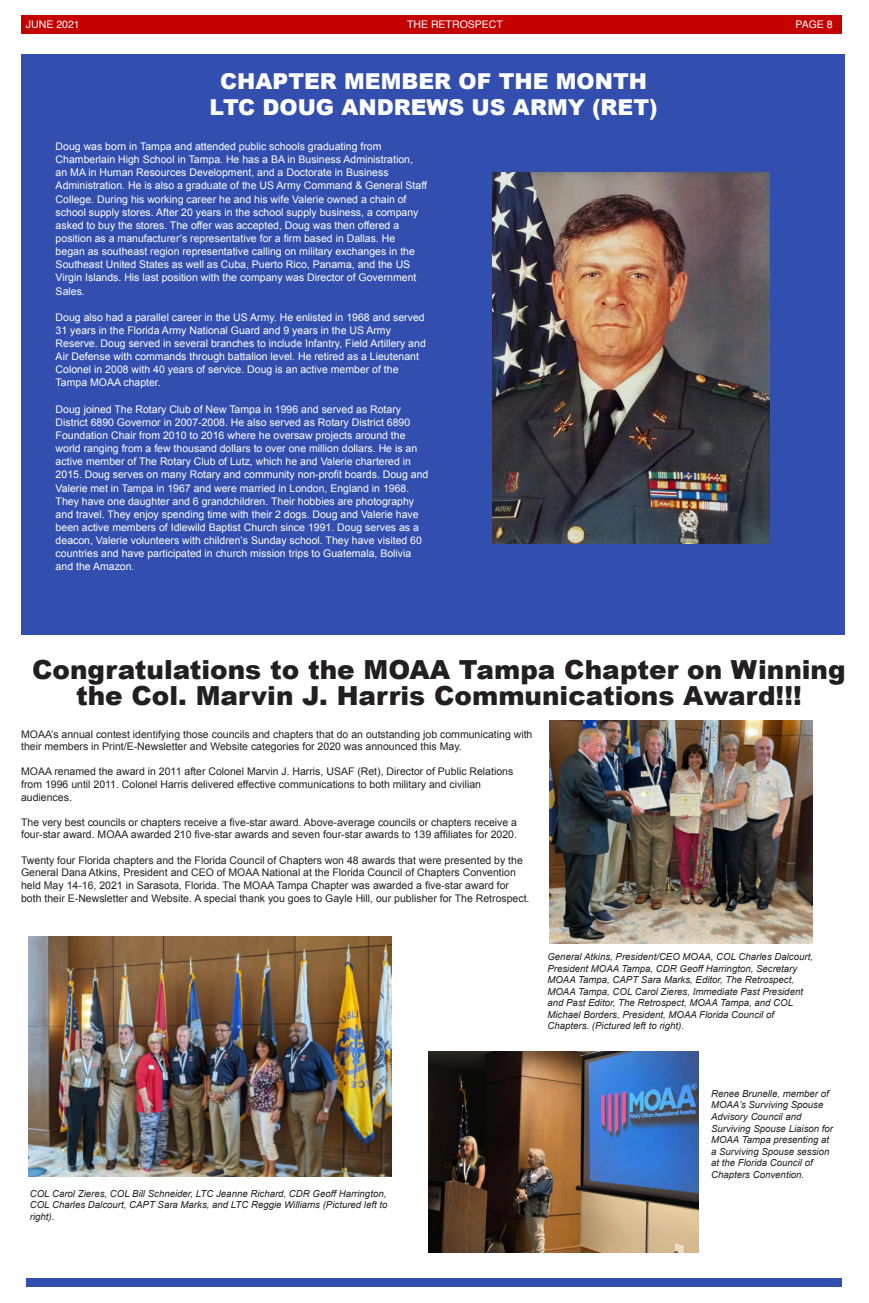
<style>
.page{position:relative;width:869px;height:1303px;background:#fff}
.page>*{position:absolute;margin:0;border:0;box-sizing:border-box;transform-origin:0 0}
.t1{font:900 26.25px/26.2px "Arial";color:#231f20;text-align:center}
.t2{font:900 21.88px "Arial";color:#fff}
.t3{font:10.5px/13.1px "Arial";color:#fff}
.t4{font:10.5px/12.6px "Arial";color:#231f20}
.t5{font:10.5px "Helvetica";color:#fff}
.t6{font:italic 9.62px/11.5px "Arial";color:#231f20}
</style>
<div class="page">
<div style="left:21px;top:15px;width:820px;height:18px;background:#c50000"></div>
<div style="left:21px;top:55px;width:822px;height:580px;background:#324fb0"></div>
<img style="left:549px;top:720px;width:262px;height:223px">
<img style="left:29px;top:936px;width:363px;height:240px">
<div style="left:27px;top:1277px;width:814px;height:9px;background:#324fb0"></div>
<img style="left:428px;top:1051px;width:270px;height:201px">
<img style="left:492px;top:172px;width:277px;height:371px">
<p class="t5" style="left:26px;top:16px;width:55px">JUNE 2021</p>
<p class="t5" style="left:407px;top:16px;width:97px">THE RETROSPECT</p>
<p class="t5" style="left:795px;top:16px;width:39px">PAGE 8</p>
<p class="t2" style="left:220px;top:65px;width:428px">CHAPTER MEMBER OF THE MONTH</p>
<p class="t2" style="left:209px;top:91px;width:449px">LTC DOUG ANDREWS US ARMY (RET)</p>
<p class="t3" style="left:56px;top:140px;width:372px">Doug was born in Tampa and attended public schools graduating from Chamberlain High School in Tampa. He has a BA in Business Administration, an MA in Human Resources Development, and a Doctorate in Business Administration. He is also a graduate of the US Army Command &amp; General Staff College. During his working career he and his wife Valerie owned a chain of school supply stores. After 20 years in the school supply business, a company asked to buy the stores. The offer was accepted, Doug was then offered a position as a manufacturer’s representative for a firm based in Dallas. He began as southeast region representative calling on military exchanges in the Southeast United States as well as Cuba, Puerto Rico, Panama, and the US Virgin Islands. His last position with the company was Director of Government Sales.</p>
<p class="t3" style="left:56px;top:310px;width:371px">Doug also had a parallel career in the US Army. He enlisted in 1968 and served 31 years in the Florida Army National Guard and 9 years in the US Army Reserve. Doug served in several branches to include Infantry, Field Artillery and Air Defense with commands through battalion level. He retired as a Lieutenant Colonel in 2008 with 40 years of service. Doug is an active member of the Tampa MOAA chapter.</p>
<p class="t3" style="left:56px;top:402px;width:374px">Doug joined The Rotary Club of New Tampa in 1996 and served as Rotary District 6890 Governor in 2007-2008. He also served as Rotary District 6890<br>Foundation Chair from 2010 to 2016 where he oversaw projects around the world ranging from a few thousand dollars to over one million dollars. He is an active member of The Rotary Club of Lutz, which he and Valerie chartered in 2015. Doug serves on many Rotary and community non-profit boards. Doug and Valerie met in Tampa in 1967 and were married in London, England in 1968.<br>They have one daughter and 6 grandchildren. Their hobbies are photography and travel. They enjoy spending time with their 2 dogs. Doug and Valerie have been active members of Idlewild Baptist Church since 1991. Doug serves as a deacon, Valerie volunteers with children’s Sunday school. They have visited 60 countries and have participated in church mission trips to Guatemala, Bolivia and the Amazon.</p>
<p class="t1" style="left:32px;top:655px;width:814px">Congratulations to the MOAA Tampa Chapter on Winning the Col. Marvin J. Harris Communications Award!!!</p>
<p class="t4" style="left:21px;top:727px;width:512px">MOAA’s annual contest identifying those councils and chapters that do an outstanding job communicating with their members in Print/E-Newsletter and Website categories for 2020 was announced this May.</p>
<p class="t4" style="left:21px;top:765px;width:493px">MOAA renamed the award in 2011 after Colonel Marvin J. Harris, USAF (Ret), Director of Public Relations from 1996 until 2011. Colonel Harris delivered effective communications to both military and civilian audiences.</p>
<p class="t4" style="left:21px;top:815px;width:497px">The very best councils or chapters receive a five-star award. Above-average councils or chapters receive a four-star award. MOAA awarded 210 five-star awards and seven four-star awards to 139 affiliates for 2020.</p>
<p class="t4" style="left:21px;top:853px;width:509px">Twenty four Florida chapters and the Florida Council of Chapters won 48 awards that were presented by the General Dana Atkins, President and CEO of MOAA National at the Florida Council of Chapters Convention held May 14-16, 2021 in Sarasota, Florida. The MOAA Tampa Chapter was awarded a five-star award for both their E-Newsletter and Website. A special thank you goes to Gayle Hill, our publisher for The Retrospect.</p>
<p class="t6" style="left:547px;top:950px;width:267px">General Atkins, President/CEO MOAA, COL Charles Dalcourt, President MOAA Tampa, CDR Geoff Harrington, Secretary MOAA Tampa, CAPT Sara Marks, Editor, The Retrospect, MOAA Tampa, COL Carol Zieres, Immediate Past President and Past Editor, The Retrospect, MOAA Tampa, and COL Michael Borders, President, MOAA Florida Council of Chapters. (Pictured left to right).</p>
<p class="t6" style="left:30px;top:1187px;width:359px;text-align:justify">COL Carol Zieres, COL Bill Schneider, LTC Jeanne Richard, CDR Geoff Harrington, COL Charles Dalcourt, CAPT Sara Marks, and LTC Reggie Williams (Pictured left to right).</p>
<p class="t6" style="left:710px;top:1087px;width:123px">Renee Brunelle, member of<br>MOAA’s Surviving Spouse<br>Advisory Council and<br>Surviving Spouse Liaison for<br>MOAA Tampa presenting at a Surviving Spouse session at the Florida Council of<br>Chapters Convention.</p>
</div>
